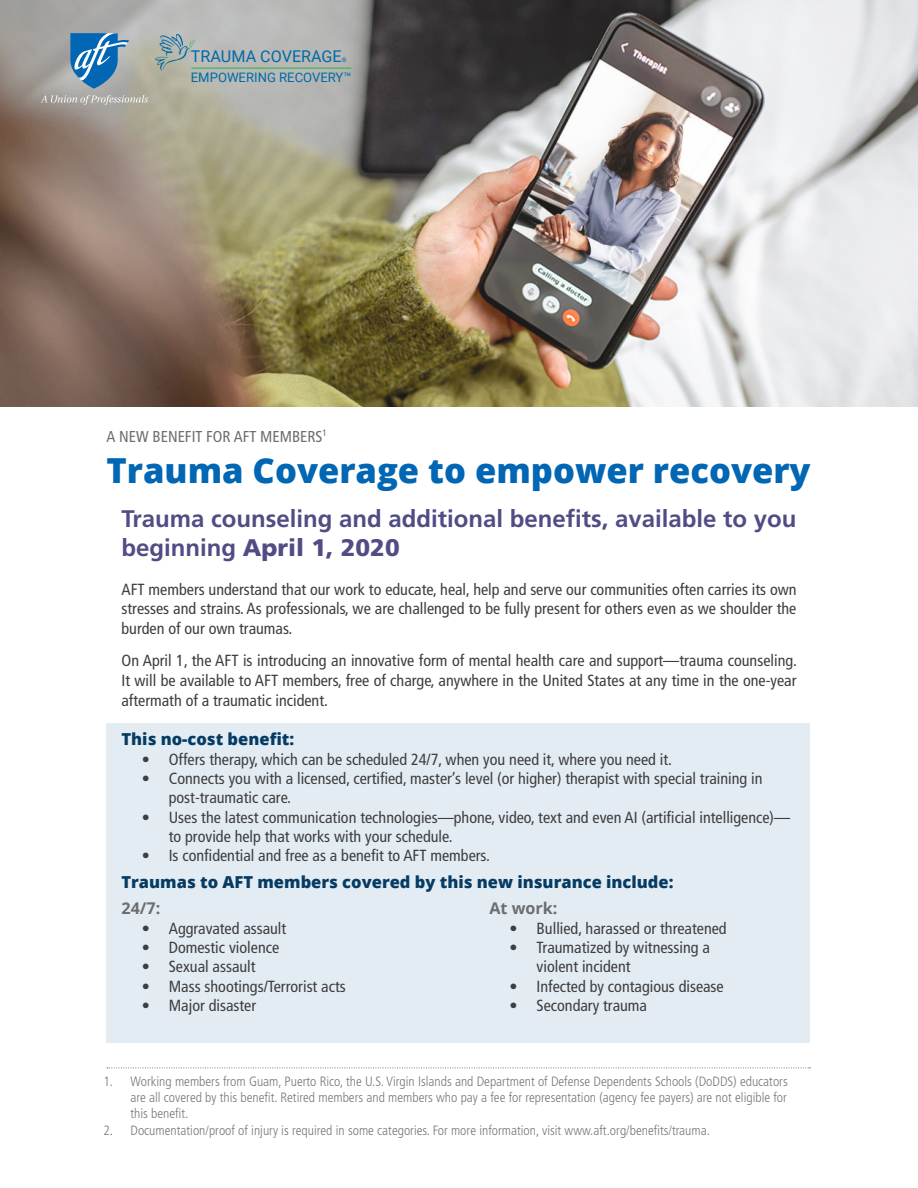
<style>
.page{position:relative;width:918px;height:1188px;background:#fff}
.page>*{position:absolute;margin:0;border:0;box-sizing:border-box;transform-origin:0 0}
.Big_Title{font:800 34.5px "Open Sans";color:#0166b3}
.Big_Title-2{font:700 24px/28.8px "Frutiger LT Std";color:#504d85}
.Body{font:800 16.5px "Open Sans";color:#063c63}
.Body-2{font:condensed 16.2px/19.4px "Frutiger LT Std";color:#3e3e3f}
.Big_Title-3{font:condensed 16.2px/19.4px "Frutiger LT Std";color:#3e3e3f;text-align:justify}
.t1{font:16.2px "Roboto";color:#006ba6}
.Body-3{font:700 16.2px "Open Sans";color:#6c6d70}
.t2{font:condensed 15.75px "Frutiger LT Std";color:#6c6d70}
.t3{font:300 condensed 13.5px/16.2px "Frutiger LT Std";color:#76787b;text-align:justify}
.t4{font:13.05px "Roboto";color:#006ba6}
.t5{font:6.15px "Roboto";color:#006ba6}
.s1{font-weight:900}
</style>
<div class="page">
<img style="left:0;top:0;width:918px;height:406px">
<div style="left:106px;top:723px;width:704px;height:319px;background:#e4ecf3"></div>
<svg style="left:107px;top:1067px;width:703px;height:1px"></svg>
<svg style="left:41px;top:95px;width:107px;height:10px"></svg>
<svg style="left:70px;top:33px;width:59px;height:56px"></svg>
<svg style="left:155px;top:34px;width:40px;height:37px"></svg>
<hr style="left:192px;top:68px;width:159px;height:1px;background:#3bb54a">
<p class="t1" style="left:191px;top:45px;width:152px">TRAUMA COVERAGE</p>
<p class="t5" style="left:342px;top:56px;width:6px">®</p>
<p class="t4" style="left:191px;top:68px;width:162px">EMPOWERING RECOVERY™</p>
<p class="t2" style="left:106px;top:427px;width:222px">A NEW BENEFIT FOR AFT MEMBERS<sup>1</sup></p>
<p class="Big_Title" style="left:106px;top:444px;width:706px">Trauma Coverage to empower recovery</p>
<p class="Big_Title-2" style="left:122px;top:504px;width:676px">Trauma counseling and additional benefits, available to you beginning <span class="s1">April 1, 2020</span></p>
<p class="Big_Title-3" style="left:122px;top:580px;width:677px">AFT members understand that our work to educate, heal, help and serve our communities often carries its own stresses and strains. As professionals, we are challenged to be fully present for others even as we shoulder the burden of our own traumas.</p>
<p class="Body-2" style="left:122px;top:651px;width:677px;text-align:justify">On April 1, the AFT is introducing an innovative form of mental health care and support—trauma counseling.<br>It will be available to AFT members, free of charge, anywhere in the United States at any time in the one-year aftermath of a traumatic incident.</p>
<p class="Body" style="left:122px;top:727px;width:174px">This no-cost benefit:</p>
<p class="Body-2" style="left:142px;top:749px;width:532px">• Offers therapy, which can be scheduled 24/7, when you need it, where you need it.</p>
<p class="Body-2" style="left:169px;top:769px;width:595px;text-indent:-27px">• Connects you with a licensed, certified, master’s level (or higher) therapist with special training in post-traumatic care.</p>
<p class="Body-2" style="left:169px;top:807px;width:623px;text-indent:-27px">• Uses the latest communication technologies—phone, video, text and even AI (artificial intelligence)— to provide help that works with your schedule.</p>
<p class="Body-2" style="left:142px;top:846px;width:350px">• Is confidential and free as a benefit to AFT members.</p>
<p class="Body" style="left:122px;top:869px;width:553px">Traumas to AFT members covered by this new insurance include:</p>
<p class="Body-3" style="left:122px;top:897px;width:40px">24/7:</p>
<p class="Body-2" style="left:142px;top:919px;width:146px">• Aggravated assault</p>
<p class="Body-2" style="left:142px;top:938px;width:139px">• Domestic violence</p>
<p class="Body-2" style="left:142px;top:957px;width:115px">• Sexual assault</p>
<p class="Body-2" style="left:142px;top:977px;width:206px">• Mass shootings/Terrorist acts</p>
<p class="Body-2" style="left:142px;top:996px;width:116px">• Major disaster</p>
<p class="Body-3" style="left:489px;top:897px;width:70px">At work:</p>
<p class="Body-2" style="left:510px;top:919px;width:219px">• Bullied, harassed or threatened</p>
<p class="Body-2" style="left:537px;top:938px;width:175px;text-indent:-27px">• Traumatized by witnessing a violent incident</p>
<p class="Body-2" style="left:510px;top:977px;width:216px">• Infected by contagious disease</p>
<p class="Body-2" style="left:510px;top:996px;width:139px">• Secondary trauma</p>
<p class="t3" style="left:130px;top:1073px;width:659px;text-indent:-27px">1. Working members from Guam, Puerto Rico, the U.S. Virgin Islands and Department of Defense Dependents Schools (DoDDS) educators are all covered by this benefit. Retired members and members who pay a fee for representation (agency fee payers) are not eligible for this benefit.</p>
<p class="t3" style="left:104px;top:1122px;width:608px">2. Documentation/proof of injury is required in some categories. For more information, visit www.aft.org/benefits/trauma.</p>
</div>
